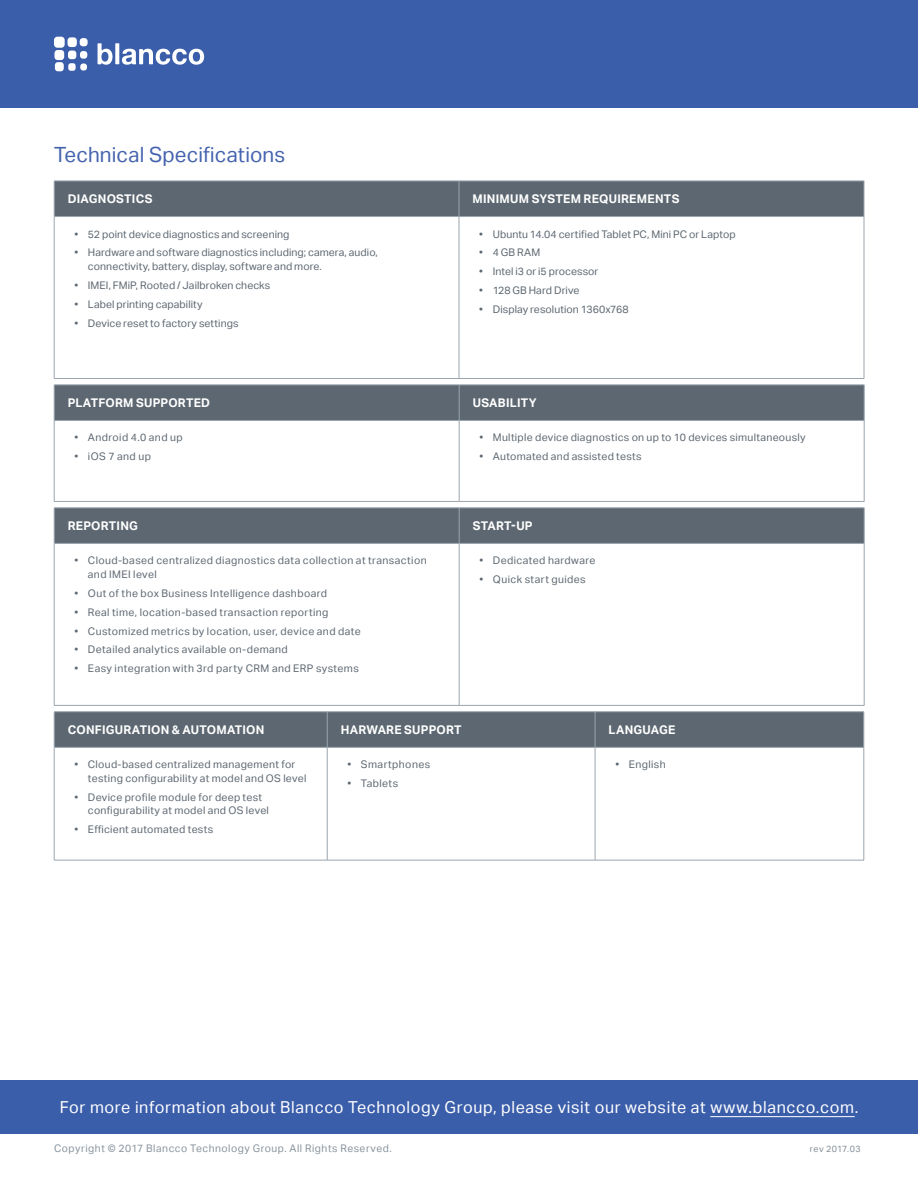
<style>
.page{position:relative;width:918px;height:1188px;background:#fff}
.page>*{position:absolute;margin:0;border:0;box-sizing:border-box;transform-origin:0 0}
.t1{font:21px "Aktiv Grotesk";letter-spacing:.005em;color:#4563ae}
.t2{font:16.5px "Aktiv Grotesk";letter-spacing:.035em;color:#fff}
.t3{font:700 12px "Aktiv Grotesk";letter-spacing:.02em;color:#fff}
.t4{font:10.5px/13.5px "Aktiv Grotesk";letter-spacing:.03em;color:#5d6771}
.t5{font:10.5px/13.5px "Aktiv Grotesk";letter-spacing:.005em;color:#5d6771}
.t6{font:10.5px "Aktiv Grotesk";letter-spacing:.01em;color:#5d6771}
.t7{font:10.5px "Aktiv Grotesk";letter-spacing:.05em;color:#88939d}
.t8{font:9px "Aktiv Grotesk";letter-spacing:.045em;color:#838e98}
</style>
<div class="page">
<div style="left:0;top:1080px;width:918px;height:54px;background:#3b5eab"></div>
<div style="left:0;top:0;width:918px;height:108px;background:#3b5eab"></div>
<svg style="left:98px;top:43px;width:106px;height:22px"></svg>
<div style="left:68px;top:63px;width:8px;height:8px;background:#fff;border-radius:3px"></div>
<div style="left:80px;top:63px;width:7px;height:8px;background:#fff;border-radius:3px"></div>
<div style="left:80px;top:51px;width:7px;height:8px;background:#fff;border-radius:3px"></div>
<div style="left:55px;top:50px;width:9px;height:10px;background:#fff;border-radius:3px"></div>
<div style="left:54px;top:37px;width:11px;height:11px;background:#fff;border-radius:3px"></div>
<div style="left:68px;top:37px;width:9px;height:10px;background:#fff;border-radius:3px"></div>
<div style="left:55px;top:62px;width:9px;height:9px;background:#fff;border-radius:3px"></div>
<div style="left:68px;top:51px;width:8px;height:8px;background:#fff;border-radius:3px"></div>
<div style="left:80px;top:38px;width:8px;height:8px;background:#fff;border-radius:3px"></div>
<hr style="left:710px;top:1116px;width:145px;height:1px;background:#fff">
<div style="left:55px;top:182px;width:809px;height:34px;background:#5d6771"></div>
<hr style="left:459px;top:181px;width:1px;height:35px;background:#9aa5ae">
<hr style="left:864px;top:181px;width:1px;height:35px;background:#9aa5ae">
<hr style="left:459px;top:217px;width:1px;height:161px;background:#9aa5ae">
<hr style="left:864px;top:217px;width:1px;height:161px;background:#9aa5ae">
<hr style="left:54px;top:217px;width:1px;height:161px;background:#9aa5ae">
<hr style="left:54px;top:378px;width:405px;height:1px;background:#9aa5ae">
<hr style="left:459px;top:378px;width:405px;height:1px;background:#9aa5ae">
<hr style="left:54px;top:181px;width:405px;height:1px;background:#9aa5ae">
<hr style="left:54px;top:181px;width:1px;height:35px;background:#9aa5ae">
<hr style="left:459px;top:181px;width:405px;height:1px;background:#9aa5ae">
<hr style="left:54px;top:216px;width:405px;height:1px;background:#9aa5ae">
<hr style="left:459px;top:216px;width:405px;height:1px;background:#9aa5ae">
<div style="left:55px;top:386px;width:809px;height:34px;background:#5d6771"></div>
<hr style="left:459px;top:385px;width:1px;height:35px;background:#9aa5ae">
<hr style="left:459px;top:421px;width:1px;height:80px;background:#9aa5ae">
<hr style="left:864px;top:421px;width:1px;height:80px;background:#9aa5ae">
<hr style="left:54px;top:421px;width:1px;height:80px;background:#9aa5ae">
<hr style="left:54px;top:501px;width:405px;height:1px;background:#9aa5ae">
<hr style="left:459px;top:501px;width:405px;height:1px;background:#9aa5ae">
<hr style="left:54px;top:385px;width:405px;height:1px;background:#9aa5ae">
<hr style="left:54px;top:385px;width:1px;height:35px;background:#9aa5ae">
<hr style="left:459px;top:385px;width:405px;height:1px;background:#9aa5ae">
<hr style="left:864px;top:385px;width:1px;height:35px;background:#9aa5ae">
<hr style="left:54px;top:420px;width:405px;height:1px;background:#9aa5ae">
<hr style="left:459px;top:420px;width:405px;height:1px;background:#9aa5ae">
<div style="left:55px;top:509px;width:809px;height:34px;background:#5d6771"></div>
<hr style="left:54px;top:508px;width:405px;height:1px;background:#9aa5ae">
<hr style="left:54px;top:508px;width:1px;height:35px;background:#9aa5ae">
<hr style="left:459px;top:508px;width:405px;height:1px;background:#9aa5ae">
<hr style="left:864px;top:508px;width:1px;height:35px;background:#9aa5ae">
<hr style="left:54px;top:543px;width:405px;height:1px;background:#9aa5ae">
<hr style="left:459px;top:543px;width:405px;height:1px;background:#9aa5ae">
<hr style="left:459px;top:508px;width:1px;height:35px;background:#9aa5ae">
<hr style="left:459px;top:544px;width:1px;height:161px;background:#9aa5ae">
<hr style="left:864px;top:544px;width:1px;height:161px;background:#9aa5ae">
<hr style="left:54px;top:544px;width:1px;height:161px;background:#9aa5ae">
<hr style="left:54px;top:705px;width:405px;height:1px;background:#9aa5ae">
<hr style="left:459px;top:705px;width:405px;height:1px;background:#9aa5ae">
<div style="left:55px;top:713px;width:809px;height:34px;background:#5d6771"></div>
<hr style="left:54px;top:712px;width:273px;height:1px;background:#9aa5ae">
<hr style="left:54px;top:712px;width:1px;height:35px;background:#9aa5ae">
<hr style="left:327px;top:712px;width:268px;height:1px;background:#9aa5ae">
<hr style="left:595px;top:712px;width:269px;height:1px;background:#9aa5ae">
<hr style="left:864px;top:712px;width:1px;height:35px;background:#9aa5ae">
<hr style="left:54px;top:747px;width:273px;height:1px;background:#9aa5ae">
<hr style="left:327px;top:747px;width:268px;height:1px;background:#9aa5ae">
<hr style="left:595px;top:747px;width:269px;height:1px;background:#9aa5ae">
<hr style="left:327px;top:712px;width:1px;height:35px;background:#9aa5ae">
<hr style="left:327px;top:748px;width:1px;height:112px;background:#9aa5ae">
<hr style="left:595px;top:712px;width:1px;height:35px;background:#9aa5ae">
<hr style="left:595px;top:748px;width:1px;height:112px;background:#9aa5ae">
<hr style="left:864px;top:748px;width:1px;height:112px;background:#9aa5ae">
<hr style="left:54px;top:748px;width:1px;height:112px;background:#9aa5ae">
<hr style="left:54px;top:860px;width:273px;height:1px;background:#9aa5ae">
<hr style="left:327px;top:860px;width:268px;height:1px;background:#9aa5ae">
<hr style="left:595px;top:860px;width:269px;height:1px;background:#9aa5ae">
<h1 class="t1" style="left:54px;top:142px;width:233px">Technical Specifications</h1>
<p class="t3" style="left:68px;top:192px;width:86px">DIAGNOSTICS</p>
<p class="t3" style="left:472px;top:192px;width:208px">MINIMUM SYSTEM REQUIREMENTS</p>
<p class="t5" style="left:74px;top:227px;width:217px">• 52 point device diagnostics and screening</p>
<p class="t5" style="left:88px;top:246px;width:292px;text-indent:-14px">• Hardware and software diagnostics including; camera, audio, connectivity, battery, display, software and more.</p>
<p class="t5" style="left:74px;top:278px;width:197px">• IMEI, FMiP, Rooted / Jailbroken checks</p>
<p class="t6" style="left:74px;top:298px;width:130px">• Label printing capability</p>
<p class="t5" style="left:74px;top:316px;width:166px">• Device reset to factory settings</p>
<p class="t6" style="left:479px;top:228px;width:258px">• Ubuntu 14.04 certified Tablet PC, Mini PC or Laptop</p>
<p class="t4" style="left:479px;top:246px;width:62px">• 4 GB RAM</p>
<p class="t5" style="left:479px;top:265px;width:121px">• Intel i3 or i5 processor</p>
<p class="t6" style="left:479px;top:284px;width:102px">• 128 GB Hard Drive</p>
<p class="t5" style="left:479px;top:303px;width:151px">• Display resolution 1360x768</p>
<p class="t3" style="left:68px;top:396px;width:144px">PLATFORM SUPPORTED</p>
<p class="t3" style="left:473px;top:396px;width:65px">USABILITY</p>
<p class="t4" style="left:74px;top:431px;width:110px">• Android 4.0 and up</p>
<p class="t4" style="left:74px;top:450px;width:78px">• iOS 7 and up</p>
<p class="t4" style="left:479px;top:431px;width:328px">• Multiple device diagnostics on up to 10 devices simultaneously</p>
<p class="t4" style="left:479px;top:450px;width:164px">• Automated and assisted tests</p>
<p class="t3" style="left:68px;top:519px;width:72px">REPORTING</p>
<p class="t3" style="left:473px;top:519px;width:61px">START-UP</p>
<p class="t4" style="left:88px;top:554px;width:340px;text-indent:-14px">• Cloud-based centralized diagnostics data collection at transaction and IMEI level</p>
<p class="t4" style="left:74px;top:586px;width:254px">• Out of the box Business Intelligence dashboard</p>
<p class="t4" style="left:74px;top:605px;width:256px">• Real time, location-based transaction reporting</p>
<p class="t4" style="left:74px;top:624px;width:288px">• Customized metrics by location, user, device and date</p>
<p class="t4" style="left:74px;top:643px;width:215px">• Detailed analytics available on-demand</p>
<p class="t4" style="left:74px;top:662px;width:286px">• Easy integration with 3rd party CRM and ERP systems</p>
<p class="t4" style="left:479px;top:554px;width:118px">• Dedicated hardware</p>
<p class="t4" style="left:479px;top:573px;width:108px">• Quick start guides</p>
<p class="t3" style="left:68px;top:723px;width:198px">CONFIGURATION &amp; AUTOMATION</p>
<p class="t3" style="left:341px;top:723px;width:123px">HARWARE SUPPORT</p>
<p class="t3" style="left:609px;top:723px;width:68px">LANGUAGE</p>
<p class="t4" style="left:88px;top:758px;width:220px;text-indent:-14px">• Cloud-based centralized management for testing configurability at model and OS level</p>
<p class="t4" style="left:88px;top:790px;width:183px;text-indent:-14px">• Device profile module for deep test configurability at model and OS level</p>
<p class="t4" style="left:74px;top:823px;width:140px">• Efficient automated tests</p>
<p class="t4" style="left:347px;top:758px;width:84px">• Smartphones</p>
<p class="t4" style="left:347px;top:777px;width:52px">• Tablets</p>
<p class="t4" style="left:615px;top:758px;width:52px">• English</p>
<h2 class="t2" style="left:60px;top:1098px;width:800px">For more information about Blancco Technology Group, please visit our website at www.blancco.com.</h2>
<p class="t7" style="left:54px;top:1142px;width:339px">Copyright © 2017 Blancco Technology Group. All Rights Reserved.</p>
<p class="t8" style="left:810px;top:1144px;width:52px">rev 2017.03</p>
</div>
